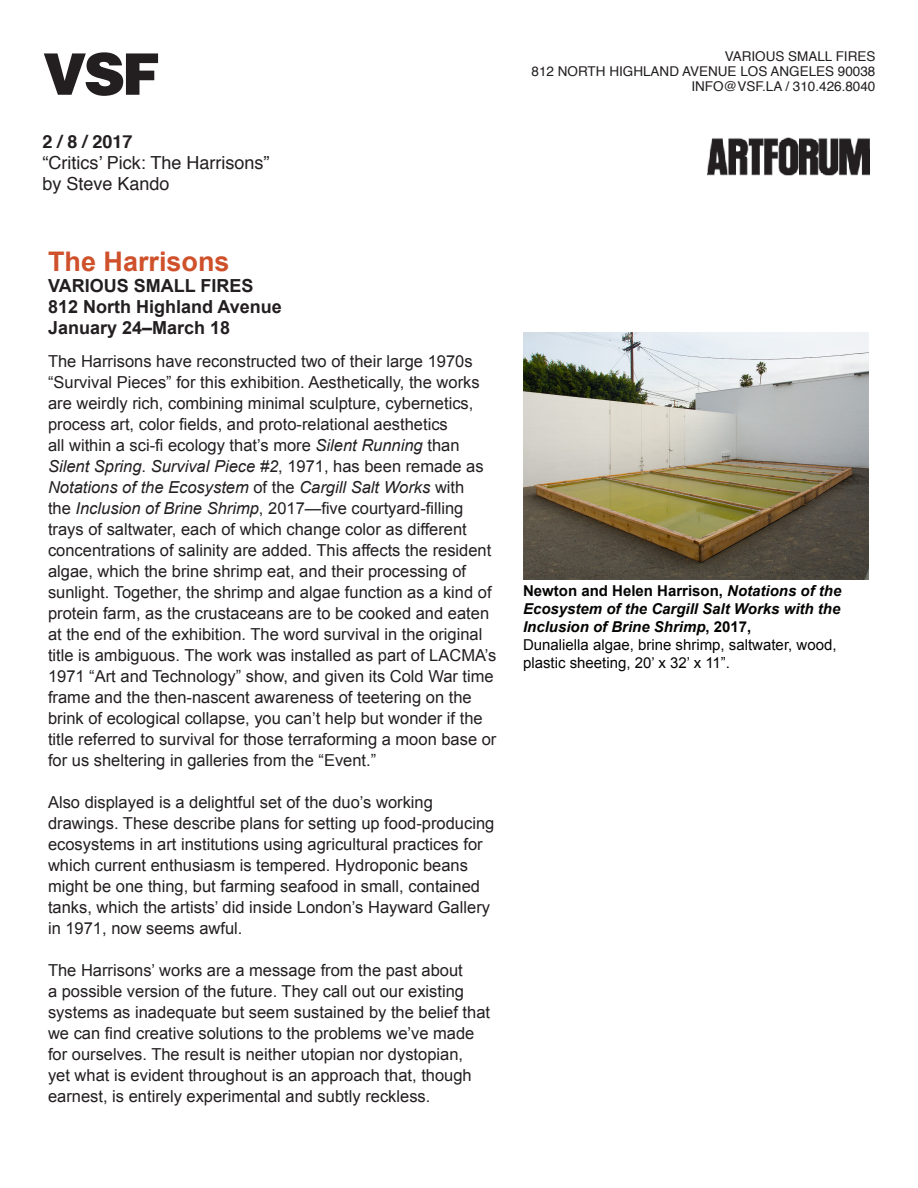
<style>
.page{position:relative;width:918px;height:1188px;background:#fff}
.page>*{position:absolute;margin:0;border:0;box-sizing:border-box;transform-origin:0 0}
.t1{font:900 57.3px "Helvetica LT Std";color:#231f20}
._14_pt_leading_list{font:700 27px "Arial";color:#cf512b}
._14_pt_leading_list-2{font:700 18px "Arial";color:#231f20}
._14_pt_leading_list-3{font:18px "Helvetica";color:#231f20}
._14_pt_leading_list-4{font:700 18px "Helvetica";color:#231f20}
._14_pt_leading_list-5{font:16.5px/21px "Arial";color:#231f20}
.t2{font:15px/18px "Arial";color:#040503}
.t3{font:italic 700 15px "Arial";color:#040503}
.t4{font:700 15px "Arial";color:#040503}
.t5{font:13.5px/15px "Helvetica";color:#231f20;text-align:right}
.s1{font-style:italic}
.s2{font-style:normal}
</style>
<div class="page">
<img style="left:523px;top:333px;width:346px;height:247px">
<img style="left:708px;top:138px;width:162px;height:38px">
<h1 class="t1" style="left:43px;top:37px;width:119px">VSF</h1>
<p class="t5" style="left:532px;top:49px;width:345px">VARIOUS SMALL FIRES<br>812 NORTH HIGHLAND AVENUE LOS ANGELES 90038<br>INFO@VSF.LA / 310.426.8040</p>
<p class="_14_pt_leading_list-4" style="left:43px;top:127px;width:92px">2 / 8 / 2017</p>
<p class="_14_pt_leading_list-3" style="left:43px;top:149px;width:229px">“Critics’ Pick: The Harrisons”</p>
<p class="_14_pt_leading_list-3" style="left:43px;top:170px;width:129px">by Steve Kando</p>
<p class="_14_pt_leading_list" style="left:48px;top:244px;width:183px">The Harrisons</p>
<p class="_14_pt_leading_list-2" style="left:48px;top:274px;width:207px">VARIOUS SMALL FIRES</p>
<p class="_14_pt_leading_list-2" style="left:48px;top:295px;width:235px">812 North Highland Avenue</p>
<p class="_14_pt_leading_list-2" style="left:48px;top:316px;width:184px">January 24–March 18</p>
<p class="_14_pt_leading_list-5" style="left:48px;top:351px;width:450px">The Harrisons have reconstructed two of their large 1970s “Survival Pieces” for this exhibition. Aesthetically, the works are weirdly rich, combining minimal sculpture, cybernetics, process art, color fields, and proto-relational aesthetics<br>all within a sci-fi ecology that’s more <span class="s1">Silent Running</span> than <span class="s1">Silent Spring</span>. <span class="s1">Survival Piece #2</span>, 1971, has been remade as <span class="s1">Notations of the Ecosystem</span> of the <span class="s1">Cargill Salt Works</span> with<br>the <span class="s1">Inclusion of Brine Shrimp</span>, 2017—five courtyard-filling trays of saltwater, each of which change color as different concentrations of salinity are added. This affects the resident algae, which the brine shrimp eat, and their processing of sunlight. Together, the shrimp and algae function as a kind of protein farm, as the crustaceans are to be cooked and eaten at the end of the exhibition. The word survival in the original title is ambiguous. The work was installed as part of LACMA’s 1971 “Art and Technology” show, and given its Cold War time frame and the then-nascent awareness of teetering on the brink of ecological collapse, you can’t help but wonder if the title referred to survival for those terraforming a moon base or for us sheltering in galleries from the “Event.”</p>
<p class="_14_pt_leading_list-5" style="left:48px;top:792px;width:448px">Also displayed is a delightful set of the duo’s working drawings. These describe plans for setting up food-producing ecosystems in art institutions using agricultural practices for which current enthusiasm is tempered. Hydroponic beans might be one thing, but farming seafood in small, contained tanks, which the artists’ did inside London’s Hayward Gallery in 1971, now seems awful.</p>
<p class="_14_pt_leading_list-5" style="left:48px;top:960px;width:444px">The Harrisons’ works are a message from the past about<br>a possible version of the future. They call out our existing systems as inadequate but seem sustained by the belief that we can find creative solutions to the problems we’ve made for ourselves. The result is neither utopian nor dystopian,<br>yet what is evident throughout is an approach that, though earnest, is entirely experimental and subtly reckless.</p>
<p class="t4" style="left:523px;top:580px;width:320px">Newton and Helen Harrison, <span class="s1">Notations of the</span></p>
<p class="t3" style="left:523px;top:598px;width:319px">Ecosystem of the Cargill Salt Works with the</p>
<p class="t3" style="left:523px;top:616px;width:230px">Inclusion of Brine Shrimp<span class="s2">, 2017,</span></p>
<p class="t2" style="left:523px;top:635px;width:315px">Dunaliella algae, brine shrimp, saltwater, wood, plastic sheeting, 20’ x 32’ x 11”.</p>
</div>
